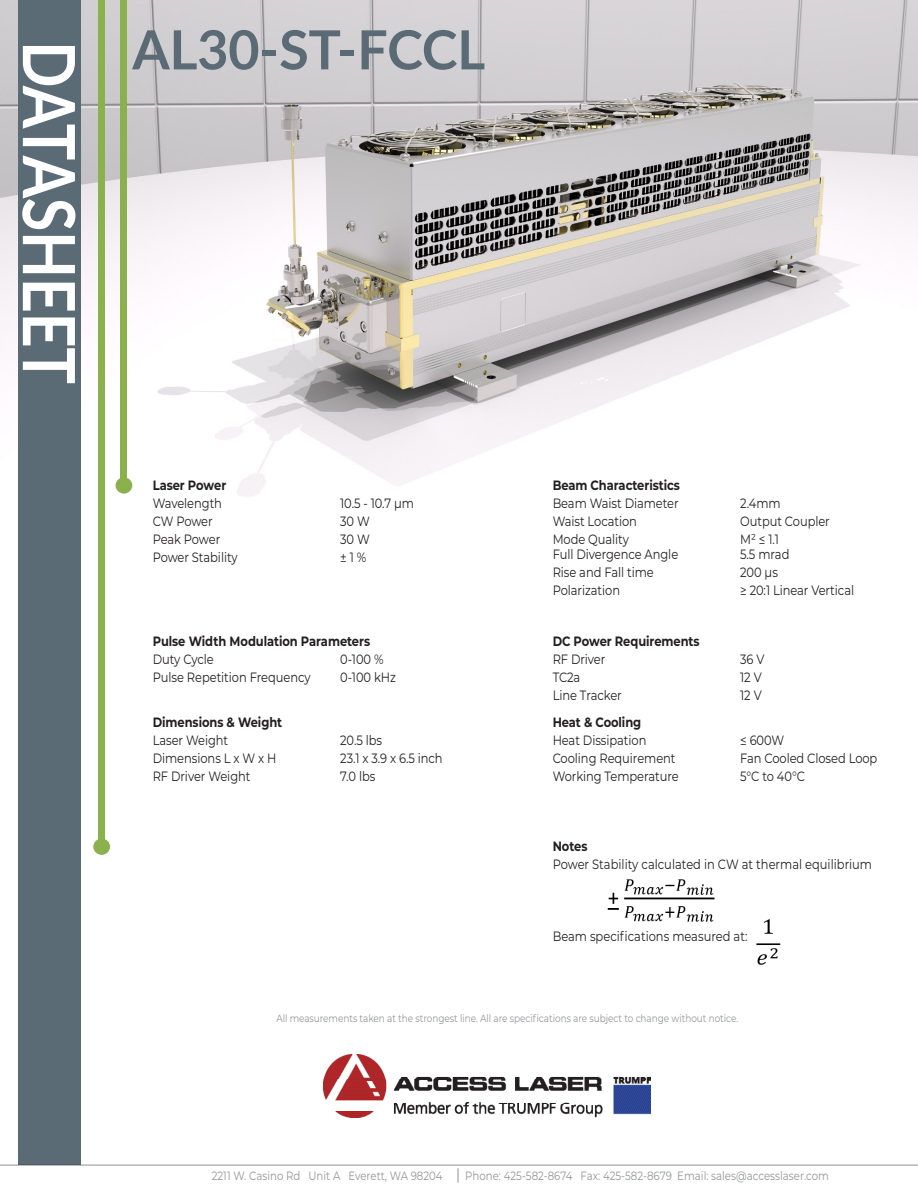
<style>
.page{position:relative;width:918px;height:1188px;background:#fff}
.page>*{position:absolute;margin:0;border:0;box-sizing:border-box;transform-origin:0 0}
.t1{font:700 72px "Lato";letter-spacing:-.01em;color:#fff;scale:.85 1}
.t2{font:700 54px "Lato";letter-spacing:-.005em;color:#5b6b76}
.t3{font:13.5px "Montserrat";letter-spacing:-.005em;color:#231f20;scale:.85 1}
.t4{font:700 13.5px "Montserrat";letter-spacing:-.005em;color:#231f20;scale:.85 1}
.t5{font:12px "Montserrat";color:#939598;scale:.85 1}
.t6{font:10.5px "Montserrat";letter-spacing:-.005em;color:#939598;scale:.85 1}
</style>
<div class="page">
<img style="left:0;top:0;width:918px;height:504px">
<div style="left:121px;top:0;width:6px;height:485px;background:#8ab14b"></div>
<div style="left:98px;top:0;width:7px;height:847px;background:#8ab14b"></div>
<div style="left:19px;top:0;width:62px;height:1165px;background:#5b6b76"></div>
<img style="left:323px;top:1054px;width:328px;height:64px">
<hr style="left:0;top:1165px;width:918px;height:1px;background:#231f20">
<svg style="left:458px;top:1168px;width:1px;height:15px"></svg>
<div style="left:93px;top:839px;width:17px;height:16px;background:#8ab14b;border-radius:50%"></div>
<div style="left:116px;top:477px;width:16px;height:17px;background:#8ab14b;border-radius:50%"></div>
<img style="left:607px;top:879px;width:108px;height:43px">
<img style="left:756px;top:919px;width:25px;height:46px">
<h1 class="t1" style="left:102px;top:41px;width:405px;rotate:90deg">DATASHEET</h1>
<h2 class="t2" style="left:132px;top:10px;width:354px">AL30-ST-FCCL</h2>
<p class="t4" style="left:153px;top:476px;width:88px">Laser Power</p>
<p class="t3" style="left:153px;top:494px;width:83px">Wavelength</p>
<p class="t3" style="left:340px;top:494px;width:88px">10.5 - 10.7 μm</p>
<p class="t3" style="left:153px;top:512px;width:72px">CW Power</p>
<p class="t3" style="left:340px;top:512px;width:36px">30 W</p>
<p class="t3" style="left:153px;top:530px;width:81px">Peak Power</p>
<p class="t3" style="left:340px;top:530px;width:36px">30 W</p>
<p class="t3" style="left:153px;top:548px;width:102px">Power Stability</p>
<p class="t3" style="left:340px;top:548px;width:32px">± 1 %</p>
<p class="t4" style="left:153px;top:631px;width:257px">Pulse Width Modulation Parameters</p>
<p class="t3" style="left:153px;top:650px;width:73px">Duty Cycle</p>
<p class="t3" style="left:340px;top:650px;width:53px">0-100 %</p>
<p class="t3" style="left:153px;top:668px;width:187px">Pulse Repetition Frequency</p>
<p class="t3" style="left:340px;top:668px;width:67px">0-100 kHz</p>
<p class="t4" style="left:153px;top:713px;width:154px">Dimensions &amp; Weight</p>
<p class="t3" style="left:153px;top:731px;width:90px">Laser Weight</p>
<p class="t3" style="left:340px;top:731px;width:51px">20.5 lbs</p>
<p class="t3" style="left:153px;top:749px;width:147px">Dimensions L x W x H</p>
<p class="t3" style="left:340px;top:749px;width:122px">23.1 x 3.9 x 6.5 inch</p>
<p class="t3" style="left:153px;top:767px;width:117px">RF Driver Weight</p>
<p class="t3" style="left:340px;top:767px;width:43px">7.0 lbs</p>
<p class="t4" style="left:553px;top:476px;width:151px">Beam Characteristics</p>
<p class="t3" style="left:553px;top:494px;width:150px">Beam Waist Diameter</p>
<p class="t3" style="left:740px;top:494px;width:49px">2.4mm</p>
<p class="t3" style="left:553px;top:512px;width:101px">Waist Location</p>
<p class="t3" style="left:740px;top:512px;width:107px">Output Coupler</p>
<p class="t3" style="left:553px;top:530px;width:91px">Mode Quality</p>
<p class="t3" style="left:740px;top:530px;width:47px">M² ≤ 1.1</p>
<p class="t3" style="left:553px;top:545px;width:149px">Full Divergence Angle</p>
<p class="t3" style="left:740px;top:545px;width:59px">5.5 mrad</p>
<p class="t3" style="left:553px;top:563px;width:121px">Rise and Fall time</p>
<p class="t3" style="left:740px;top:563px;width:46px">200 μs</p>
<p class="t3" style="left:553px;top:581px;width:81px">Polarization</p>
<p class="t3" style="left:740px;top:581px;width:136px">≥ 20:1 Linear Vertical</p>
<p class="t4" style="left:553px;top:631px;width:174px">DC Power Requirements</p>
<p class="t3" style="left:553px;top:650px;width:64px">RF Driver</p>
<p class="t3" style="left:740px;top:650px;width:30px">36 V</p>
<p class="t3" style="left:553px;top:668px;width:34px">TC2a</p>
<p class="t3" style="left:740px;top:668px;width:27px">12 V</p>
<p class="t3" style="left:553px;top:686px;width:83px">Line Tracker</p>
<p class="t3" style="left:740px;top:686px;width:27px">12 V</p>
<p class="t4" style="left:553px;top:713px;width:106px">Heat &amp; Cooling</p>
<p class="t3" style="left:553px;top:731px;width:112px">Heat Dissipation</p>
<p class="t3" style="left:740px;top:731px;width:53px">≤ 600W</p>
<p class="t3" style="left:553px;top:749px;width:146px">Cooling Requirement</p>
<p class="t3" style="left:740px;top:749px;width:163px">Fan Cooled Closed Loop</p>
<p class="t3" style="left:553px;top:767px;width:150px">Working Temperature</p>
<p class="t3" style="left:740px;top:767px;width:78px">5°C to 40°C</p>
<p class="t4" style="left:553px;top:836px;width:43px">Notes</p>
<p class="t3" style="left:553px;top:855px;width:377px">Power Stability calculated in CW at thermal equilibrium</p>
<p class="t3" style="left:553px;top:927px;width:231px">Beam specifications measured at:</p>
<p class="t6" style="left:276px;top:1011px;width:545px">All measurements taken at the strongest line. All are specifications are subject to change without notice.</p>
<p class="t5" style="left:212px;top:1167px;width:273px">2211 W. Casino Rd Unit A Everett, WA 98204</p>
<p class="t5" style="left:465px;top:1167px;width:429px">Phone: 425-582-8674 Fax: 425-582-8679 Email: sales@accesslaser.com</p>
</div>
